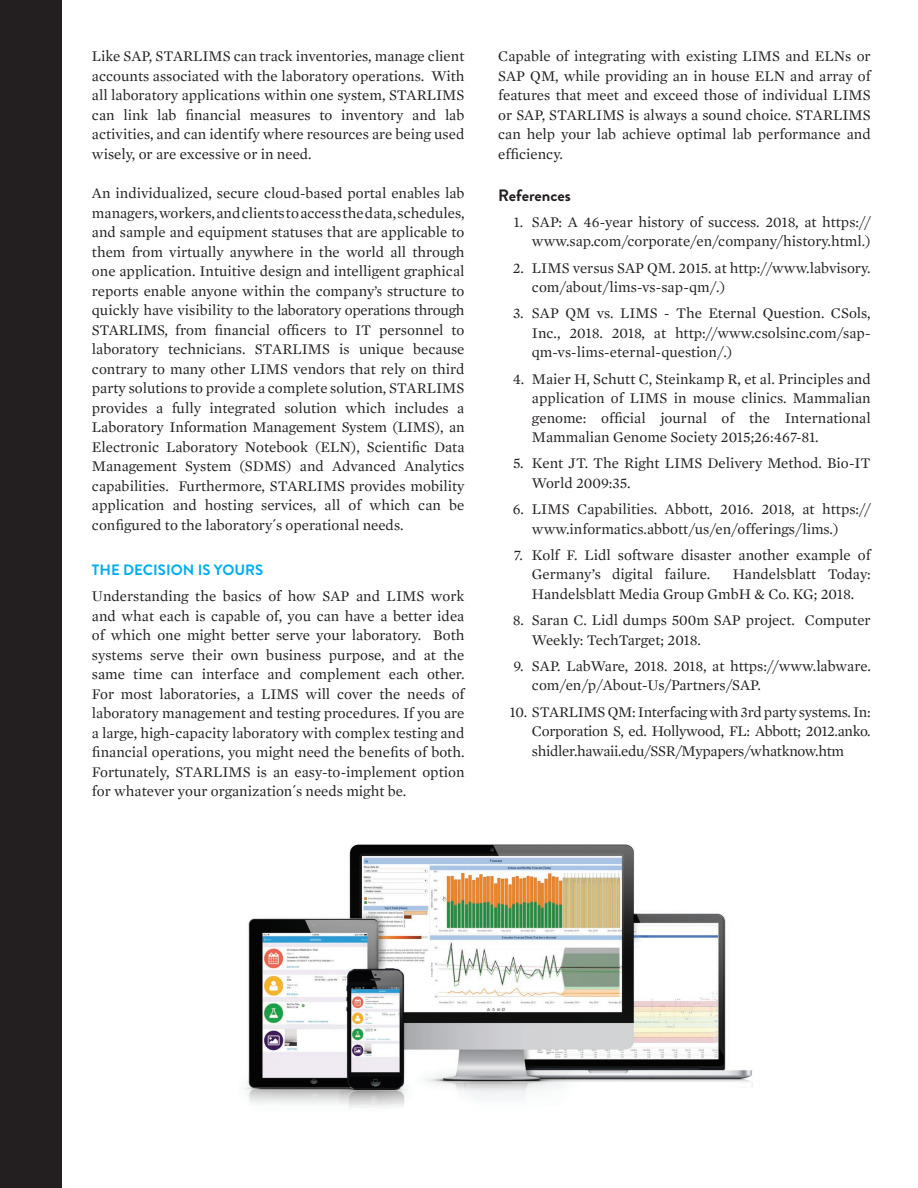
<style>
.page{position:relative;width:918px;height:1188px;background:#fff}
.page>*{position:absolute;margin:0;border:0;box-sizing:border-box;transform-origin:0 0}
.t1{font:700 16.5px "Brandon Grotesque";color:#231f20}
.t2{font:15px/19.5px "Mercury Text G1";color:#231f20;text-align:justify}
.t3{font:700 15px "Brandon Grotesque";color:#00aeef}
</style>
<div class="page">
<div style="left:0;top:0;width:62px;height:1188px;background:#231f20"></div>
<img style="left:245px;top:844px;width:508px;height:264px">
<p class="t2" style="left:92px;top:47px;width:374px">Like SAP, STARLIMS can track inventories, manage client accounts associated with the laboratory operations. With all laboratory applications within one system, STARLIMS</p>
<p class="t2" style="left:92px;top:105px;width:374px">can link lab financial measures to inventory and lab</p>
<p class="t2" style="left:92px;top:125px;width:374px">activities, and can identify where resources are being used wisely, or are excessive or in need.</p>
<p class="t2" style="left:92px;top:184px;width:374px">An individualized, secure cloud-based portal enables lab managers, workers, and clients to access the data, schedules, and sample and equipment statuses that are applicable to them from virtually anywhere in the world all through one application. Intuitive design and intelligent graphical reports enable anyone within the company’s structure to quickly have visibility to the laboratory operations through</p>
<p class="t2" style="left:92px;top:320px;width:374px">STARLIMS, from financial officers to IT personnel to</p>
<p class="t2" style="left:92px;top:340px;width:374px">laboratory technicians. STARLIMS is unique because contrary to many other LIMS vendors that rely on third party solutions to provide a complete solution, STARLIMS provides a fully integrated solution which includes a Laboratory Information Management System (LIMS), an</p>
<p class="t2" style="left:92px;top:437px;width:374px">Electronic Laboratory Notebook (ELN), Scientific Data</p>
<p class="t2" style="left:92px;top:457px;width:374px">Management System (SDMS) and Advanced Analytics capabilities. Furthermore, STARLIMS provides mobility application and hosting services, all of which can be</p>
<p class="t2" style="left:92px;top:515px;width:313px">configured to the laboratory´s operational needs.</p>
<h5 class="t3" style="left:92px;top:559px;width:173px">THE DECISION IS YOURS</h5>
<p class="t2" style="left:92px;top:587px;width:374px">Understanding the basics of how SAP and LIMS work and what each is capable of, you can have a better idea of which one might better serve your laboratory. Both systems serve their own business purpose, and at the same time can interface and complement each other.<br>For most laboratories, a LIMS will cover the needs of laboratory management and testing procedures. If you are a large, high-capacity laboratory with complex testing and</p>
<p class="t2" style="left:92px;top:743px;width:374px">financial operations, you might need the benefits of both.</p>
<p class="t2" style="left:92px;top:762px;width:374px">Fortunately, STARLIMS is an easy-to-implement option</p>
<p class="t2" style="left:92px;top:782px;width:316px">for whatever your organization´s needs might be.</p>
<p class="t2" style="left:498px;top:47px;width:374px">Capable of integrating with existing LIMS and ELNs or SAP QM, while providing an in house ELN and array of features that meet and exceed those of individual LIMS or SAP, STARLIMS is always a sound choice. STARLIMS can help your lab achieve optimal lab performance and</p>
<p class="t2" style="left:498px;top:144px;width:66px">efficiency.</p>
<h4 class="t1" style="left:498px;top:183px;width:74px">References</h4>
<p class="t2" style="left:514px;top:212px;width:358px;text-align:right">1. SAP: A 46-year history of success. 2018, at https:// www.sap.com/corporate/en/company/history.html.)</p>
<p class="t2" style="left:532px;top:258px;width:340px;text-indent:-19px">2. LIMS versus SAP QM. 2015. at http://www.labvisory. com/about/lims-vs-sap-qm/.)</p>
<p class="t2" style="left:532px;top:304px;width:340px;text-indent:-19px">3. SAP QM vs. LIMS - The Eternal Question. CSols, Inc., 2018. 2018, at http://www.csolsinc.com/sap&shy;qm-vs-lims-eternal-question/.)</p>
<p class="t2" style="left:513px;top:369px;width:360px;text-align:right">4. Maier H, Schutt C, Steinkamp R, et al. Principles and application of LIMS in mouse clinics. Mammalian</p>
<p class="t2" style="left:532px;top:408px;width:340px">genome: official journal of the International</p>
<p class="t2" style="left:532px;top:428px;width:288px">Mammalian Genome Society 2015;26:467-81.</p>
<p class="t2" style="left:532px;top:454px;width:340px;text-indent:-19px">5. Kent JT. The Right LIMS Delivery Method. Bio-IT<br>World 2009:35.</p>
<p class="t2" style="left:532px;top:500px;width:340px;text-indent:-19px">6. LIMS Capabilities. Abbott, 2016. 2018, at https:// www.informatics.abbott/us/en/offerings/lims.)</p>
<p class="t2" style="left:532px;top:545px;width:340px;text-indent:-18px">7. Kolf F. Lidl software disaster another example of<br>Germany’s digital failure.</p>
<p class="t2" style="left:532px;top:565px;width:340px;text-indent:201px">Handelsblatt Today:<br>Handelsblatt Media Group GmbH &amp; Co. KG; 2018.</p>
<p class="t2" style="left:532px;top:611px;width:340px;text-indent:-19px">8. Saran C. Lidl dumps 500m SAP project. Computer<br>Weekly: TechTarget; 2018.</p>
<p class="t2" style="left:532px;top:656px;width:340px;text-indent:-19px">9. SAP. LabWare, 2018. 2018, at https://www.labware. com/en/p/About-Us/Partners/SAP.</p>
<p class="t2" style="left:532px;top:702px;width:340px;text-indent:-22px">10. STARLIMS QM: Interfacing with 3rd party systems. In:<br>Corporation S, ed. Hollywood, FL: Abbott; 2012.anko. shidler.hawaii.edu/SSR/Mypapers/whatknow.htm</p>
</div>
